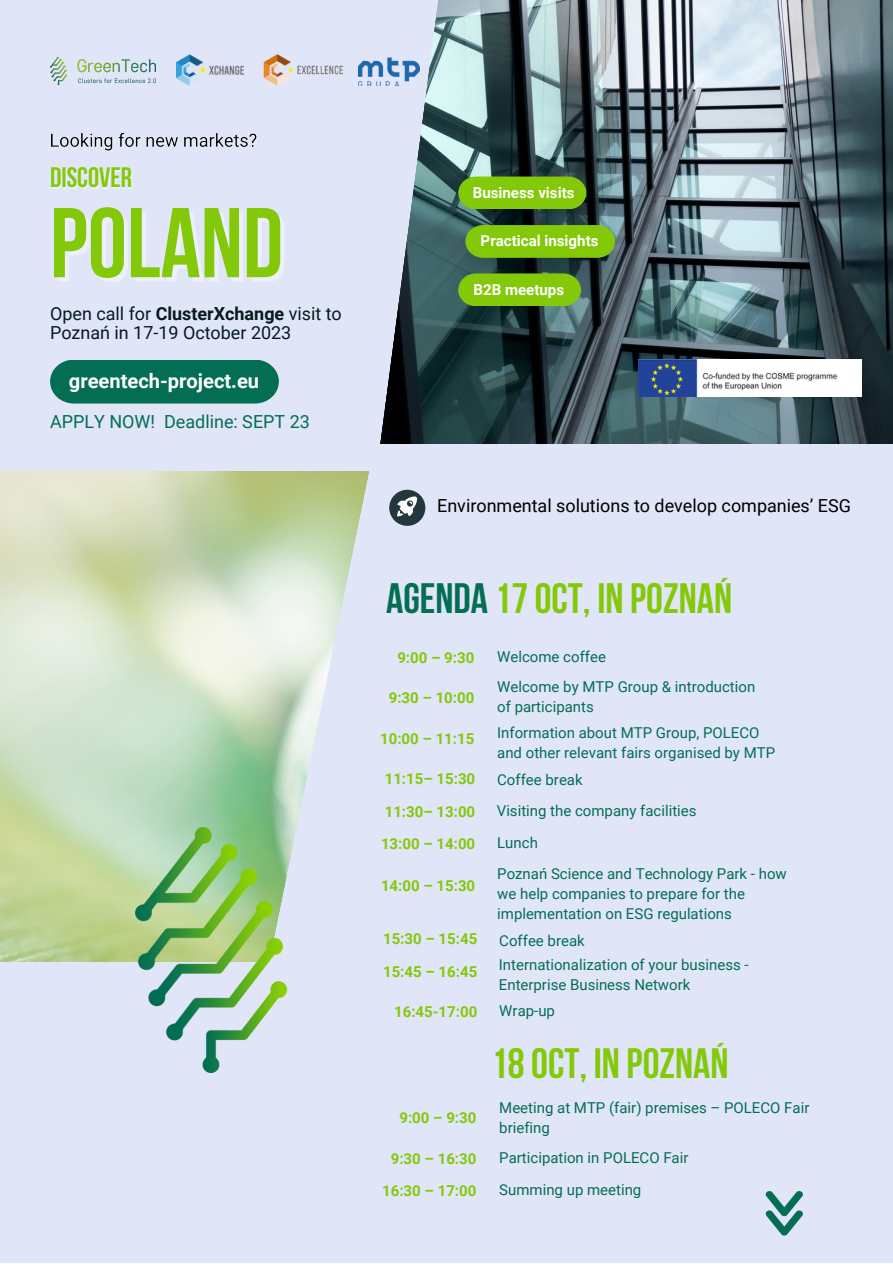
<style>
.page{position:relative;width:893px;height:1264px;background:#fff}
.page>*{position:absolute;margin:0;border:0;box-sizing:border-box;transform-origin:0 0}
.t1{font:700 98.85px "Bebas Neue";color:#83c909}
.t2{font:700 42.3px "Bebas Neue";color:#83c909}
.t3{font:700 28.05px "Bebas Neue";color:#83c909}
.t4{font:700 20.1px "Roboto";color:#fff}
.t5{font:18px/19px "Roboto";color:#061a1f}
.t6{font:18px "Roboto";color:#000}
.t7{font:18px "Roboto";color:#036e53}
.t8{font:15px/20.2px "Roboto";color:#036e53}
.t9{font:700 15px "Roboto";color:#83c909}
.t10{font:700 15px "Roboto";color:#fff}
.s1{font-weight:700}
.s2{color:#036e53}
</style>
<div class="page">
<div style="left:0;top:0;width:892px;height:1262px;background:#e1e5f8"></div>
<img style="left:446px;top:0;width:446px;height:444px">
<svg style="left:57px;top:0;width:389px;height:444px"></svg>
<img style="left:0;top:471px;width:264px;height:490px">
<svg style="left:50px;top:359px;width:229px;height:44px;background:#11755d"></svg>
<svg style="left:465px;top:225px;width:150px;height:33px;background:#7fc30f"></svg>
<svg style="left:458px;top:273px;width:123px;height:33px;background:#7dc110"></svg>
<svg style="left:458px;top:176px;width:128px;height:33px;background:#7dbf0e"></svg>
<svg style="left:264px;top:471px;width:162px;height:356px"></svg>
<img style="left:638px;top:359px;width:223px;height:38px">
<div style="left:373px;top:444px;width:519px;height:46px;background:#e1e5f8"></div>
<img style="left:134px;top:827px;width:163px;height:245px">
<div style="left:389px;top:490px;width:36px;height:36px;background:#22383e;border-radius:50%"></div>
<svg style="left:397px;top:496px;width:20px;height:20px"></svg>
<img style="left:50px;top:57px;width:105px;height:27px">
<img style="left:177px;top:54px;width:66px;height:32px">
<img style="left:243px;top:50px;width:120px;height:38px">
<svg style="left:765px;top:1191px;width:38px;height:44px"></svg>
<img style="left:51px;top:129px;width:209px;height:27px">
<img style="left:359px;top:55px;width:60px;height:31px">
<p class="t3" style="left:50px;top:166px;width:83px">DISCOVER</p>
<p class="t1" style="left:50px;top:203px;width:235px">POLAND</p>
<p class="t5" style="left:50px;top:304px;width:293px">Open call for <span class="s1">ClusterXchange</span> visit to<br>Poznań in 17-19 October 2023</p>
<p class="t4" style="left:69px;top:369px;width:192px">greentech-project.eu</p>
<p class="t7" style="left:50px;top:411px;width:261px">APPLY NOW! Deadline: SEPT 23</p>
<p class="t10" style="left:472px;top:184px;width:103px">Business visits</p>
<p class="t10" style="left:480px;top:232px;width:119px">Practical insights</p>
<p class="t10" style="left:473px;top:281px;width:92px">B2B meetups</p>
<p class="t6" style="left:437px;top:495px;width:415px">Environmental solutions to develop companies’ ESG</p>
<p class="t2" style="left:386px;top:581px;width:347px"><span class="s2">AGENDA</span> 17OCT, IN POZNAŃ</p>
<p class="t9" style="left:397px;top:649px;width:78px">9:00 – 9:30</p>
<p class="t9" style="left:389px;top:689px;width:87px">9:30 – 10:00</p>
<p class="t8" style="left:497px;top:647px;width:110px">Welcome coffee</p>
<p class="t8" style="left:497px;top:676px;width:259px">Welcome by MTP Group &amp; introduction of participants</p>
<p class="t9" style="left:380px;top:730px;width:96px">10:00 – 11:15</p>
<p class="t8" style="left:497px;top:722px;width:279px">Information about MTP Group, POLECO and other relevant fairs organised by MTP</p>
<p class="t9" style="left:385px;top:769px;width:92px">11:15– 15:30</p>
<p class="t8" style="left:497px;top:769px;width:87px">Coffee break</p>
<p class="t9" style="left:385px;top:802px;width:92px">11:30– 13:00</p>
<p class="t8" style="left:496px;top:800px;width:201px">Visiting the company facilities</p>
<p class="t9" style="left:381px;top:835px;width:96px">13:00 – 14:00</p>
<p class="t8" style="left:497px;top:833px;width:42px">Lunch</p>
<p class="t9" style="left:381px;top:877px;width:96px">14:00 – 15:30</p>
<p class="t8" style="left:497px;top:863px;width:291px">Poznań Science and Technology Park - how we help companies to prepare for the implementation on ESG regulations</p>
<p class="t9" style="left:383px;top:930px;width:96px">15:30 – 15:45</p>
<p class="t8" style="left:499px;top:930px;width:87px">Coffee break</p>
<p class="t9" style="left:383px;top:963px;width:96px">15:45 – 16:45</p>
<p class="t8" style="left:499px;top:954px;width:251px">Internationalization of your business -<br>Enterprise Business Network</p>
<p class="t9" style="left:394px;top:1002px;width:85px">16:45-17:00</p>
<p class="t8" style="left:499px;top:1000px;width:57px">Wrap-up</p>
<p class="t9" style="left:399px;top:1109px;width:78px">9:00 – 9:30</p>
<p class="t9" style="left:391px;top:1149px;width:87px">9:30 – 16:30</p>
<p class="t2" style="left:491px;top:1045px;width:239px">18OCT, IN POZNAŃ</p>
<p class="t8" style="left:499px;top:1097px;width:311px">Meeting at MTP (fair) premises – POLECO Fair briefing</p>
<p class="t8" style="left:499px;top:1147px;width:191px">Participation in POLECO Fair</p>
<p class="t9" style="left:382px;top:1182px;width:96px">16:30 – 17:00</p>
<p class="t8" style="left:499px;top:1180px;width:144px">Summing up meeting</p>
</div>
